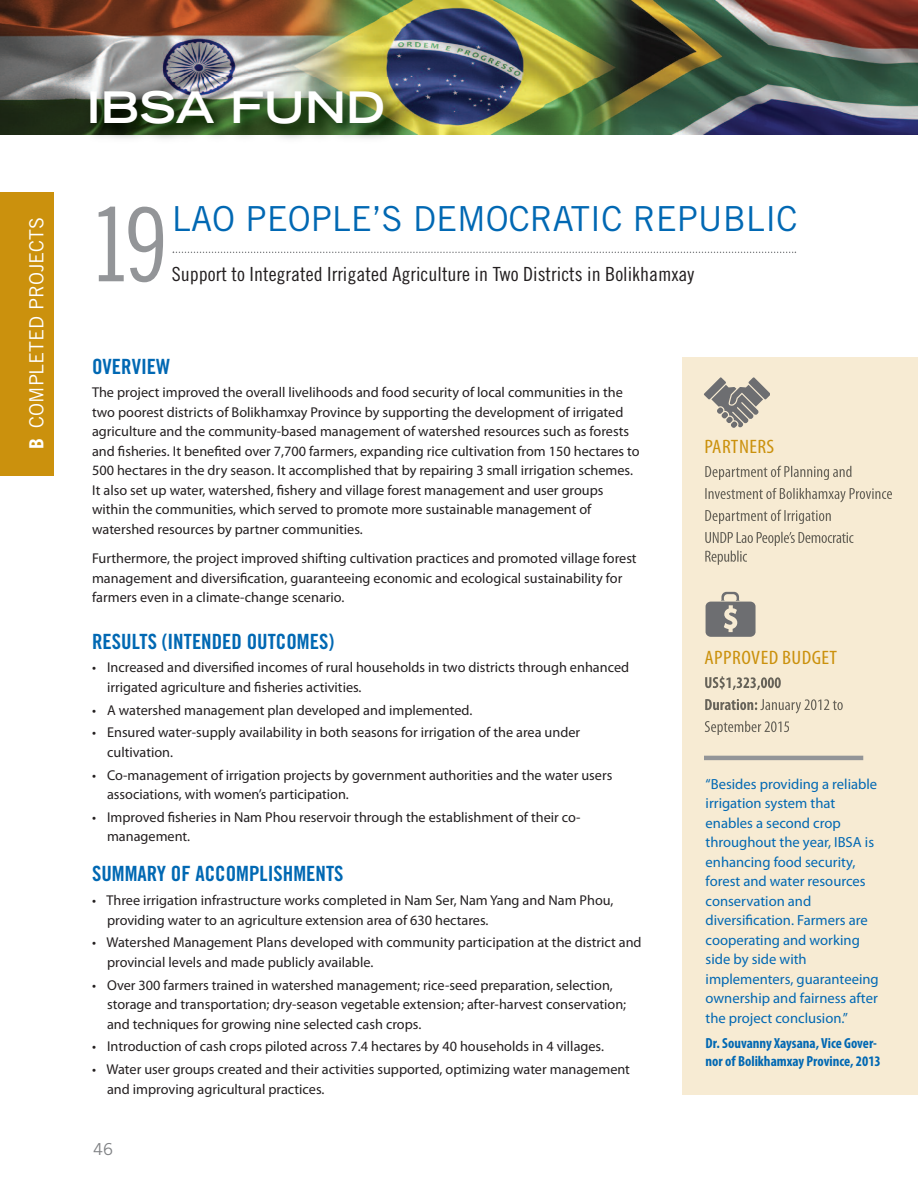
<style>
.page{position:relative;width:918px;height:1188px;background:#fff}
.page>*{position:absolute;margin:0;border:0;box-sizing:border-box;transform-origin:0 0}
.t1{font:102px "Trade Gothic Cond Eighteen";color:#939598}
.t2{font:700 expanded 43.5px "Trade Gothic LH";color:#fff}
.t3{font:34.5px "Trade Gothic";color:#0168b3}
.t4{font:21px "Trade Gothic Bold Cond Twenty";color:#0168b3}
.t5{font:19.5px "Trade Gothic Cond Eighteen";color:#231f20;scale:1.04 1}
.t6{font:condensed 19.5px "Myriad Pro";letter-spacing:.02em;color:#cb910d;scale:1.1 1}
.t7{font:19.5px "Trade Gothic";color:#fff}
.t8{font:16.5px "Trade Gothic";color:#808285}
.t9{font:14.7px/19.5px "Myriad Pro";color:#0168b3}
.t10{font:700 condensed 14.7px/18px "Myriad Pro";color:#0168b3}
.t11{font:14.25px/19.5px "Myriad Pro";color:#231f20}
.s1{font-weight:700}
</style>
<div class="page">
<div style="left:0;top:192px;width:54px;height:284px;background:#cb910d"></div>
<div style="left:682px;top:357px;width:236px;height:738px;background:#f7ebd3"></div>
<svg style="left:173px;top:252px;width:623px;height:1px"></svg>
<svg style="left:705px;top:466px;width:76px;height:14px"></svg>
<svg style="left:705px;top:488px;width:87px;height:11px"></svg>
<svg style="left:705px;top:510px;width:76px;height:14px"></svg>
<svg style="left:705px;top:532px;width:90px;height:33px"></svg>
<svg style="left:704px;top:377px;width:65px;height:51px"></svg>
<svg style="left:706px;top:592px;width:50px;height:45px"></svg>
<svg style="left:705px;top:676px;width:76px;height:14px"></svg>
<svg style="left:705px;top:699px;width:138px;height:14px"></svg>
<svg style="left:705px;top:721px;width:84px;height:14px"></svg>
<img style="left:0;top:0;width:918px;height:134px">
<img style="left:76px;top:78px;width:363px;height:61px">
<hr style="left:704px;top:756px;width:159px;height:4px;background:#939598">
<h3 class="t7" style="left:29px;top:449px;width:234px;rotate:-90deg"><span class="s1">B</span> COMPLETED PROJECTS</h3>
<h2 class="t2" style="left:87px;top:91px;width:300px">IBSA FUND</h2>
<h1 class="t1" style="left:88px;top:208px;width:82px">19</h1>
<h3 class="t3" style="left:172px;top:206px;width:627px">LAO PEOPLE’S DEMOCRATIC REPUBLIC</h3>
<h3 class="t5" style="left:172px;top:267px;width:504px">Support to Integrated Irrigated Agriculture in Two Districts in Bolikhamxay</h3>
<h3 class="t4" style="left:92px;top:358px;width:80px">OVERVIEW</h3>
<p class="t11" style="left:92px;top:384px;width:549px">The project improved the overall livelihoods and food security of local communities in the two poorest districts of Bolikhamxay Province by supporting the development of irrigated agriculture and the community-based management of watershed resources such as forests and fisheries. It benefited over 7,700 farmers, expanding rice cultivation from 150 hectares to 500 hectares in the dry season. It accomplished that by repairing 3 small irrigation schemes.<br>It also set up water, watershed, fishery and village forest management and user groups within the communities, which served to promote more sustainable management of watershed resources by partner communities.</p>
<p class="t11" style="left:92px;top:550px;width:546px">Furthermore, the project improved shifting cultivation practices and promoted village forest management and diversification, guaranteeing economic and ecological sustainability for farmers even in a climate-change scenario.</p>
<h3 class="t4" style="left:92px;top:633px;width:244px">RESULTS (INTENDED OUTCOMES)</h3>
<p class="t11" style="left:107px;top:659px;width:524px;text-indent:-15px">• Increased and diversified incomes of rural households in two districts through enhanced irrigated agriculture and fisheries activities.</p>
<p class="t11" style="left:92px;top:701px;width:382px">• A watershed management plan developed and implemented.</p>
<p class="t11" style="left:107px;top:724px;width:475px;text-indent:-15px">• Ensured water-supply availability in both seasons for irrigation of the area under cultivation.</p>
<p class="t11" style="left:107px;top:766px;width:507px;text-indent:-15px">• Co-management of irrigation projects by government authorities and the water users associations, with women’s participation.</p>
<p class="t11" style="left:107px;top:808px;width:475px;text-indent:-15px">• Improved fisheries in Nam Phou reservoir through the establishment of their co&shy;management.</p>
<h3 class="t4" style="left:92px;top:866px;width:253px">SUMMARY OF ACCOMPLISHMENTS</h3>
<p class="t11" style="left:107px;top:892px;width:508px;text-indent:-15px">• Three irrigation infrastructure works completed in Nam Ser, Nam Yang and Nam Phou, providing water to an agriculture extension area of 630 hectares.</p>
<p class="t11" style="left:107px;top:934px;width:536px;text-indent:-15px">• Watershed Management Plans developed with community participation at the district and provincial levels and made publicly available.</p>
<p class="t11" style="left:107px;top:976px;width:521px;text-indent:-15px">• Over 300 farmers trained in watershed management; rice-seed preparation, selection, storage and transportation; dry-season vegetable extension; after-harvest conservation; and techniques for growing nine selected cash crops.</p>
<p class="t11" style="left:92px;top:1038px;width:513px">• Introduction of cash crops piloted across 7.4 hectares by 40 households in 4 villages.</p>
<p class="t11" style="left:107px;top:1061px;width:524px;text-indent:-15px">• Water user groups created and their activities supported, optimizing water management and improving agricultural practices.</p>
<p class="t8" style="left:93px;top:1143px;width:22px">46</p>
<h3 class="t6" style="left:704px;top:439px;width:65px">PARTNERS</h3>
<h3 class="t6" style="left:704px;top:650px;width:122px">APPROVED BUDGET</h3>
<p class="t9" style="left:706px;top:775px;width:175px">“Besides providing a reliable irrigation system that enables a second crop throughout the year, IBSA is enhancing food security, forest and water resources conservation and diversification. Farmers are cooperating and working side by side with implementers, guaranteeing ownership and fairness after the project conclusion.”</p>
<p class="t10" style="left:706px;top:1036px;width:177px">Dr. Souvanny Xaysana, Vice Gover&shy;nor of Bolikhamxay Province, 2013</p>
</div>
